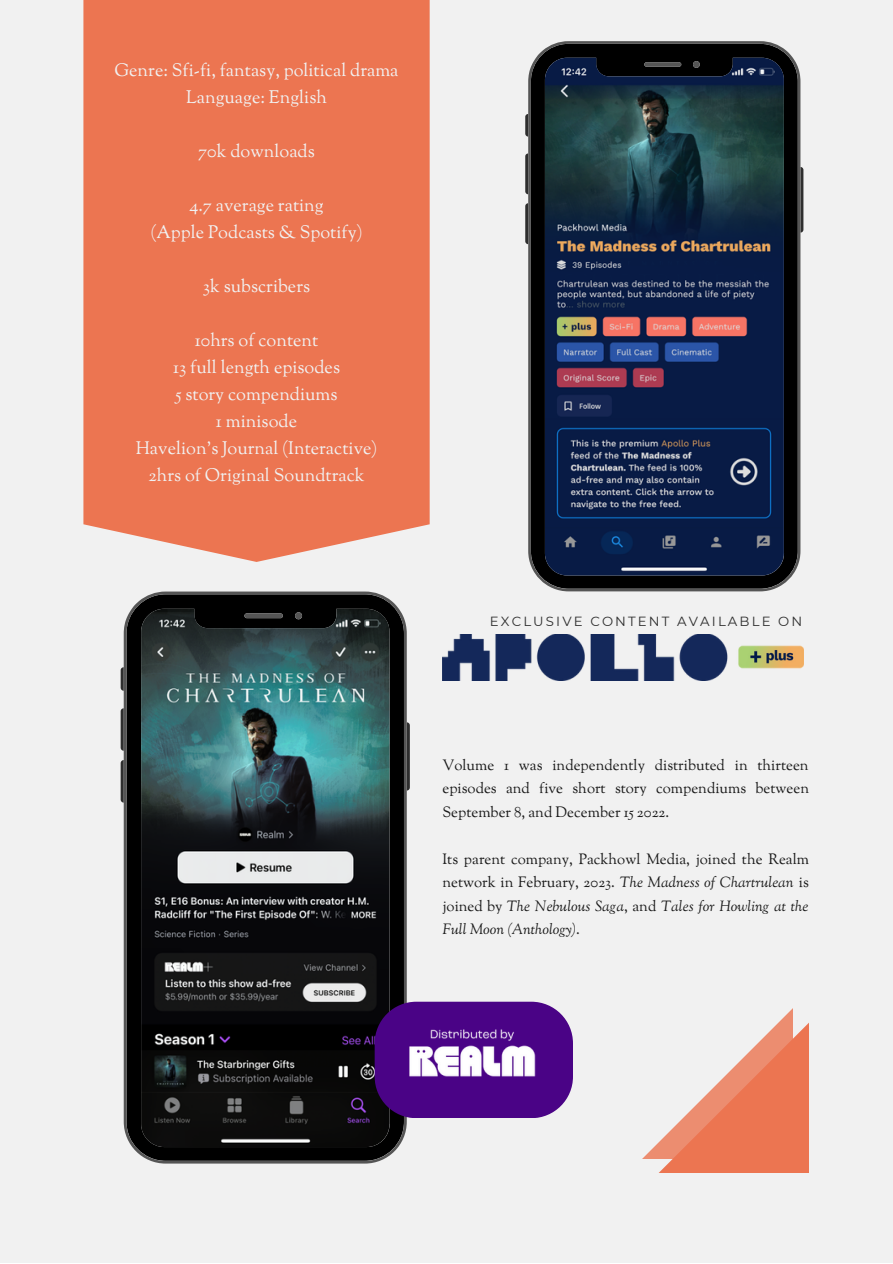
<style>
.page{position:relative;width:893px;height:1264px;background:#fff}
.page>*{position:absolute;margin:0;border:0;box-sizing:border-box;transform-origin:0 0}
.t1{font:18px "Sorts Mill Goudy";color:#f1f1f1}
.t2{font:14.85px/23.5px "Sorts Mill Goudy";color:#191919;text-align:justify}
.t3{font:13.2px "Montserrat";letter-spacing:.16em;color:#2e2e2e}
.s1{font-style:italic}
</style>
<div class="page">
<div style="left:0;top:0;width:892px;height:1262px;background:#f1f1f1"></div>
<div style="left:83px;top:0;width:346px;height:562px;background:#ec7551"></div>
<svg style="left:525px;top:114px;width:3px;height:23px"></svg>
<svg style="left:525px;top:153px;width:3px;height:41px"></svg>
<svg style="left:525px;top:203px;width:3px;height:41px"></svg>
<svg style="left:800px;top:167px;width:3px;height:66px"></svg>
<svg style="left:528px;top:41px;width:272px;height:550px;background:#1f2d44"></svg>
<svg style="left:121px;top:667px;width:3px;height:23px"></svg>
<svg style="left:121px;top:708px;width:3px;height:42px"></svg>
<svg style="left:121px;top:760px;width:3px;height:42px"></svg>
<svg style="left:407px;top:722px;width:3px;height:68px"></svg>
<svg style="left:124px;top:591px;width:283px;height:572px;background:#2b383a"></svg>
<img style="left:442px;top:634px;width:361px;height:46px">
<div style="left:374px;top:1001px;width:199px;height:117px;background:#4a0386;border-radius:42px"></div>
<img style="left:409px;top:1029px;width:127px;height:48px">
<svg style="left:642px;top:1008px;width:167px;height:165px"></svg>
<p class="t1" style="left:114px;top:59px;width:285px">Genre: Sfi-fi, fantasy, political drama</p>
<p class="t1" style="left:186px;top:86px;width:142px">Language: English</p>
<p class="t1" style="left:198px;top:140px;width:118px">70k downloads</p>
<p class="t1" style="left:189px;top:194px;width:136px">4.7 average rating</p>
<p class="t1" style="left:150px;top:221px;width:214px">(Apple Podcasts &amp; Spotify)</p>
<p class="t1" style="left:203px;top:275px;width:109px">3k subscribers</p>
<p class="t1" style="left:195px;top:329px;width:125px">10hrs of content</p>
<p class="t1" style="left:173px;top:356px;width:168px">13 full length episodes</p>
<p class="t1" style="left:175px;top:383px;width:163px">5 story compendiums</p>
<p class="t1" style="left:216px;top:410px;width:83px">1 minisode</p>
<p class="t1" style="left:136px;top:437px;width:243px">Havelion's Journal (Interactive)</p>
<p class="t1" style="left:148px;top:464px;width:218px">2hrs of Original Soundtrack</p>
<p class="t3" style="left:490px;top:613px;width:314px">EXCLUSIVE CONTENT AVAILABLE ON</p>
<p class="t2" style="left:442px;top:754px;width:368px">Volume 1 was independently distributed in thirteen episodes and five short story compendiums between September 8, and December 15 2022.</p>
<p class="t2" style="left:442px;top:848px;width:368px">Its parent company, Packhowl Media, joined the Realm network in February, 2023. <span class="s1">The Madness of Chartrulean</span> is joined by <span class="s1">The Nebulous Saga</span>, and <span class="s1">Tales for Howling at the Full Moon (Anthology)</span>.</p>
</div>
